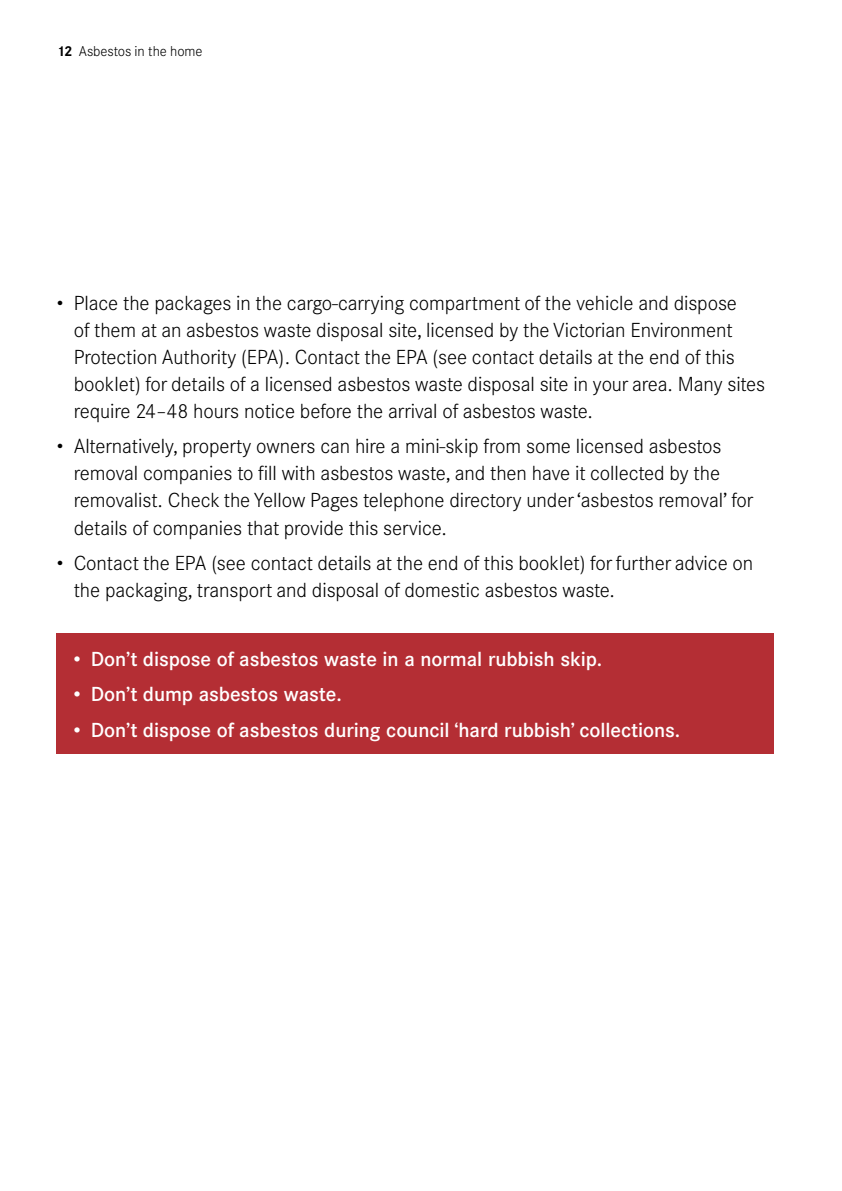
<style>
.page{position:relative;width:842px;height:1191px;background:#fff}
.page>*{position:absolute;margin:0;border:0;box-sizing:border-box;transform-origin:0 0}
.t1{font:300 20px/27px "Corporate SBQ";letter-spacing:-.005em;color:#000}
.t2{font:500 20px "Corporate SBQ";letter-spacing:-.005em;color:#fff}
.t3{font:300 14px "Corporate SBQ";letter-spacing:-.005em;color:#000}
.s1{font-weight:700}
</style>
<div class="page">
<div style="left:57px;top:633px;width:717px;height:121px;background:#b42e34"></div>
<p class="t3" style="left:57px;top:43px;width:147px"><span class="s1">12</span> Asbestos in the home</p>
<p class="t1" style="left:74px;top:290px;width:693px;text-indent:-17px">• Place the packages in the cargo-carrying compartment of the vehicle and dispose<br>of them at an asbestos waste disposal site, licensed by the Victorian Environment Protection Authority (EPA). Contact the EPA (see contact details at the end of this booklet) for details of a licensed asbestos waste disposal site in your area. Many sites require 24–48 hours notice before the arrival of asbestos waste.</p>
<p class="t1" style="left:74px;top:433px;width:681px;text-indent:-17px">• Alternatively, property owners can hire a mini-skip from some licensed asbestos removal companies to fill with asbestos waste, and then have it collected by the removalist. Check the Yellow Pages telephone directory under ‘asbestos removal’ for details of companies that provide this service.</p>
<p class="t1" style="left:74px;top:550px;width:681px;text-indent:-17px">• Contact the EPA (see contact details at the end of this booklet) for further advice on the packaging, transport and disposal of domestic asbestos waste.</p>
<p class="t2" style="left:74px;top:647px;width:530px">• Don’t dispose of asbestos waste in a normal rubbish skip.</p>
<p class="t2" style="left:74px;top:682px;width:270px">• Don’t dump asbestos waste.</p>
<p class="t2" style="left:74px;top:718px;width:608px">• Don’t dispose of asbestos during council ‘hard rubbish’ collections.</p>
</div>
